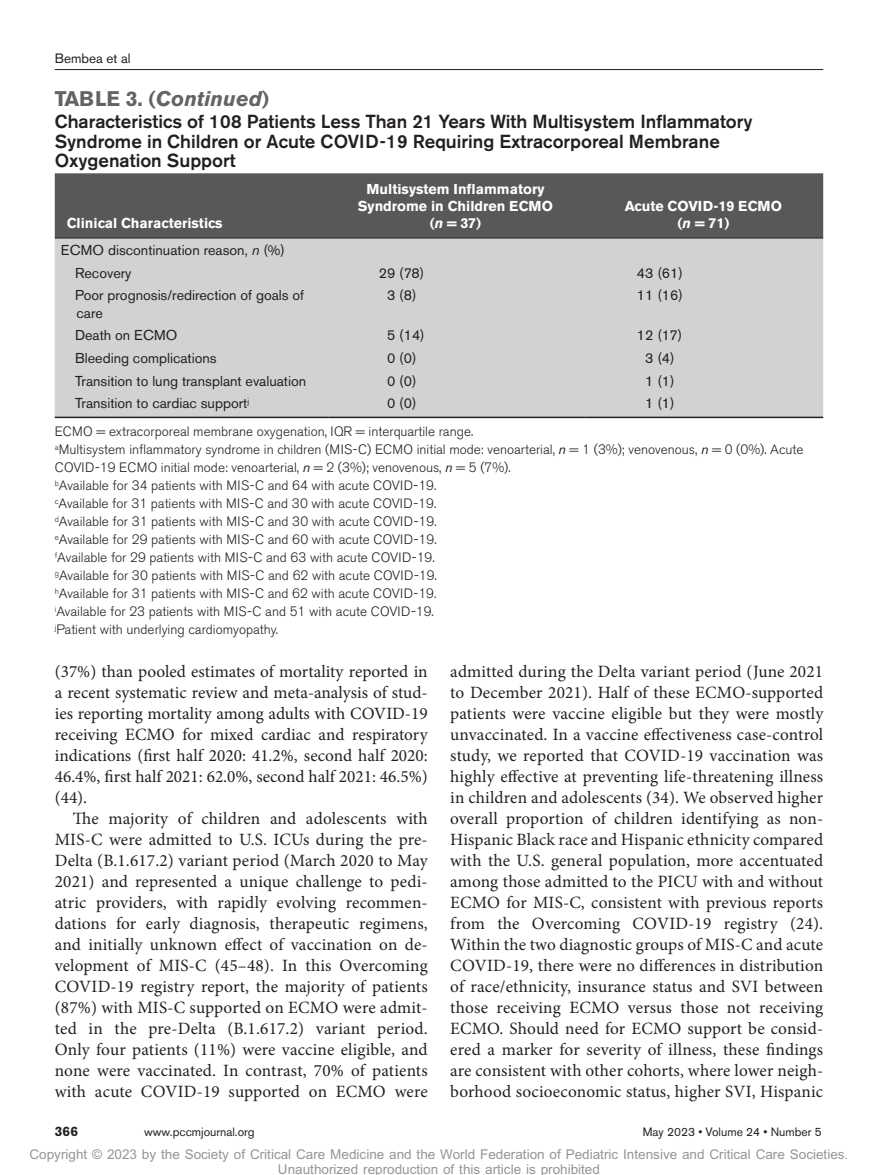
<style>
.page{position:relative;width:878px;height:1175px;background:#fff}
.page>*{position:absolute;margin:0;border:0;box-sizing:border-box;transform-origin:0 0}
.t1{font:700 21px "Akzidenz Grotesk BE";color:#636366}
.t2{font:500 18.75px/19.5px "Akzidenz Grotesk BE";color:#231f20}
.t3{font:17.25px/21px "Minion Pro";letter-spacing:.005em;color:#231f20;text-align:justify}
.t4{font:14.25px/22.6px "Akzidenz Grotesk BE";color:#231f20}
.t5{font:700 14.25px/17.2px "Akzidenz Grotesk BE";color:#fff;text-align:center}
.t6{font:300 13.5px/18px "Akzidenz Grotesk BE";color:#231f20}
.t7{font:13.5px/15px "Arial MT Std";color:#939598;text-align:center}
.t8{font:13.5px "Akzidenz Grotesk BE";color:#231f20}
.t9{font:700 13.5px "Akzidenz Grotesk BE";color:#231f20}
.t10{font:12px "Akzidenz Grotesk BE";color:#231f20}
.s1{font-style:italic}
.s2{font-weight:400;font-style:italic}
</style>
<div class="page">
<hr style="left:55px;top:69px;width:768px;height:1px;background:#231f20">
<div style="left:55px;top:173px;width:768px;height:65px;background:#57585a"></div>
<div style="left:55px;top:239px;width:768px;height:177px;background:#d1d2d4"></div>
<hr style="left:55px;top:238px;width:273px;height:1px;background:#231f20">
<hr style="left:328px;top:238px;width:257px;height:1px;background:#231f20">
<hr style="left:585px;top:238px;width:238px;height:1px;background:#231f20">
<hr style="left:55px;top:416px;width:273px;height:2px;background:#231f20">
<hr style="left:328px;top:416px;width:257px;height:2px;background:#231f20">
<hr style="left:585px;top:416px;width:238px;height:2px;background:#231f20">
<p class="t8" style="left:55px;top:50px;width:77px">Bembea et al</p>
<p class="t1" style="left:55px;top:86px;width:216px">TABLE 3. (<span class="s1">Continued</span>)</p>
<p class="t2" style="left:55px;top:112px;width:699px">Characteristics of 108 Patients Less Than 21 Years With Multisystem Inflammatory<br>Syndrome in Children or Acute COVID-19 Requiring Extracorporeal Membrane<br>Oxygenation Support</p>
<p class="t5" style="left:67px;top:215px;width:157px">Clinical Characteristics</p>
<p class="t4" style="left:75px;top:239px;width:211px;text-indent:-14px">ECMO discontinuation reason, <span class="s1">n</span> (%)<br>Recovery</p>
<p class="t5" style="left:358px;top:180px;width:197px">Multisystem Inflammatory<br>Syndrome in Children ECMO (<span class="s1">n</span> = 37)</p>
<p class="t5" style="left:624px;top:197px;width:159px">Acute COVID-19 ECMO (<span class="s1">n</span> = 71)</p>
<p class="t4" style="left:379px;top:261px;width:47px">29 (78)</p>
<p class="t4" style="left:637px;top:261px;width:48px">43 (61)</p>
<p class="t4" style="left:75px;top:287px;width:230px;line-height:17.2px">Poor prognosis/redirection of goals of care</p>
<p class="t4" style="left:387px;top:284px;width:31px">3 (8)</p>
<p class="t4" style="left:637px;top:284px;width:48px">11 (16)</p>
<p class="t4" style="left:75px;top:324px;width:104px">Death on ECMO</p>
<p class="t4" style="left:387px;top:324px;width:39px">5 (14)</p>
<p class="t4" style="left:637px;top:324px;width:47px">12 (17)</p>
<p class="t4" style="left:75px;top:347px;width:143px">Bleeding complications</p>
<p class="t4" style="left:387px;top:347px;width:31px">0 (0)</p>
<p class="t4" style="left:645px;top:347px;width:31px">3 (4)</p>
<p class="t4" style="left:75px;top:369px;width:233px">Transition to lung transplant evaluation</p>
<p class="t4" style="left:387px;top:369px;width:31px">0 (0)</p>
<p class="t4" style="left:645px;top:369px;width:31px">1 (1)</p>
<p class="t4" style="left:75px;top:392px;width:175px">Transition to cardiac support<sup>j</sup></p>
<p class="t4" style="left:387px;top:392px;width:31px">0 (0)</p>
<p class="t4" style="left:645px;top:392px;width:31px">1 (1)</p>
<p class="t6" style="left:55px;top:423px;width:750px">ECMO = extracorporeal membrane oxygenation, IQR = interquartile range.<br><sup>a</sup>Multisystem inflammatory syndrome in children (MIS-C) ECMO initial mode: venoarterial, <span class="s2">n</span> = 1 (3%); venovenous, <span class="s2">n</span> = 0 (0%). Acute COVID-19 ECMO initial mode: venoarterial, <span class="s2">n</span> = 2 (3%); venovenous, <span class="s2">n</span> = 5 (7%).<br><sup>b</sup>Available for 34 patients with MIS-C and 64 with acute COVID-19.<br><sup>c</sup>Available for 31 patients with MIS-C and 30 with acute COVID-19.<br><sup>d</sup>Available for 31 patients with MIS-C and 30 with acute COVID-19.<br><sup>e</sup>Available for 29 patients with MIS-C and 60 with acute COVID-19.<br><sup>f</sup>Available for 29 patients with MIS-C and 63 with acute COVID-19.<br><sup>g</sup>Available for 30 patients with MIS-C and 62 with acute COVID-19.<br><sup>h</sup>Available for 31 patients with MIS-C and 62 with acute COVID-19.<br><sup>i</sup>Available for 23 patients with MIS-C and 51 with acute COVID-19.<br><sup>j</sup>Patient with underlying cardiomyopathy.</p>
<p class="t3" style="left:55px;top:661px;width:374px">(37%) than pooled estimates of mortality reported in a recent systematic review and meta-analysis of stud&shy;ies reporting mortality among adults with COVID-19 receiving ECMO for mixed cardiac and respiratory indications (first half 2020: 41.2%, second half 2020:<br>46.4%, first half 2021: 62.0%, second half 2021: 46.5%) (44).</p>
<p class="t3" style="left:55px;top:808px;width:374px;text-indent:18px">The majority of children and adolescents with MIS-C were admitted to U.S. ICUs during the pre-Delta (B.1.617.2) variant period (March 2020 to May 2021) and represented a unique challenge to pedi&shy;atric providers, with rapidly evolving recommen&shy;dations for early diagnosis, therapeutic regimens, and initially unknown effect of vaccination on de&shy;velopment of MIS-C (45–48). In this Overcoming COVID-19 registry report, the majority of patients (87%) with MIS-C supported on ECMO were admit&shy;ted in the pre-Delta (B.1.617.2) variant period.<br>Only four patients (11%) were vaccine eligible, and none were vaccinated. In contrast, 70% of patients with acute COVID-19 supported on ECMO were</p>
<p class="t3" style="left:450px;top:660px;width:374px">admitted during the Delta variant period (June 2021 to December 2021). Half of these ECMO-supported patients were vaccine eligible but they were mostly unvaccinated. In a vaccine effectiveness case-control study, we reported that COVID-19 vaccination was highly effective at preventing life-threatening illness in children and adolescents (34). We observed higher overall proportion of children identifying as non-Hispanic Black race and Hispanic ethnicity compared with the U.S. general population, more accentuated among those admitted to the PICU with and without ECMO for MIS-C, consistent with previous reports from the Overcoming COVID-19 registry (24).<br>Within the two diagnostic groups of MIS-C and acute COVID-19, there were no differences in distribution of race/ethnicity, insurance status and SVI between those receiving ECMO versus those not receiving ECMO. Should need for ECMO support be consid&shy;ered a marker for severity of illness, these findings are consistent with other cohorts, where lower neigh&shy;borhood socioeconomic status, higher SVI, Hispanic</p>
<p class="t9" style="left:55px;top:1123px;width:25px">366</p>
<p class="t10" style="left:144px;top:1125px;width:112px">www.pccmjournal.org</p>
<p class="t10" style="left:643px;top:1125px;width:180px">May 2023 • Volume 24 • Number 5</p>
<p class="t7" style="left:29px;top:1147px;width:820px">Copyright © 2023 by the Society of Critical Care Medicine and the World Federation of Pediatric Intensive and Critical Care Societies.<br>Unauthorized reproduction of this article is prohibited</p>
</div>
